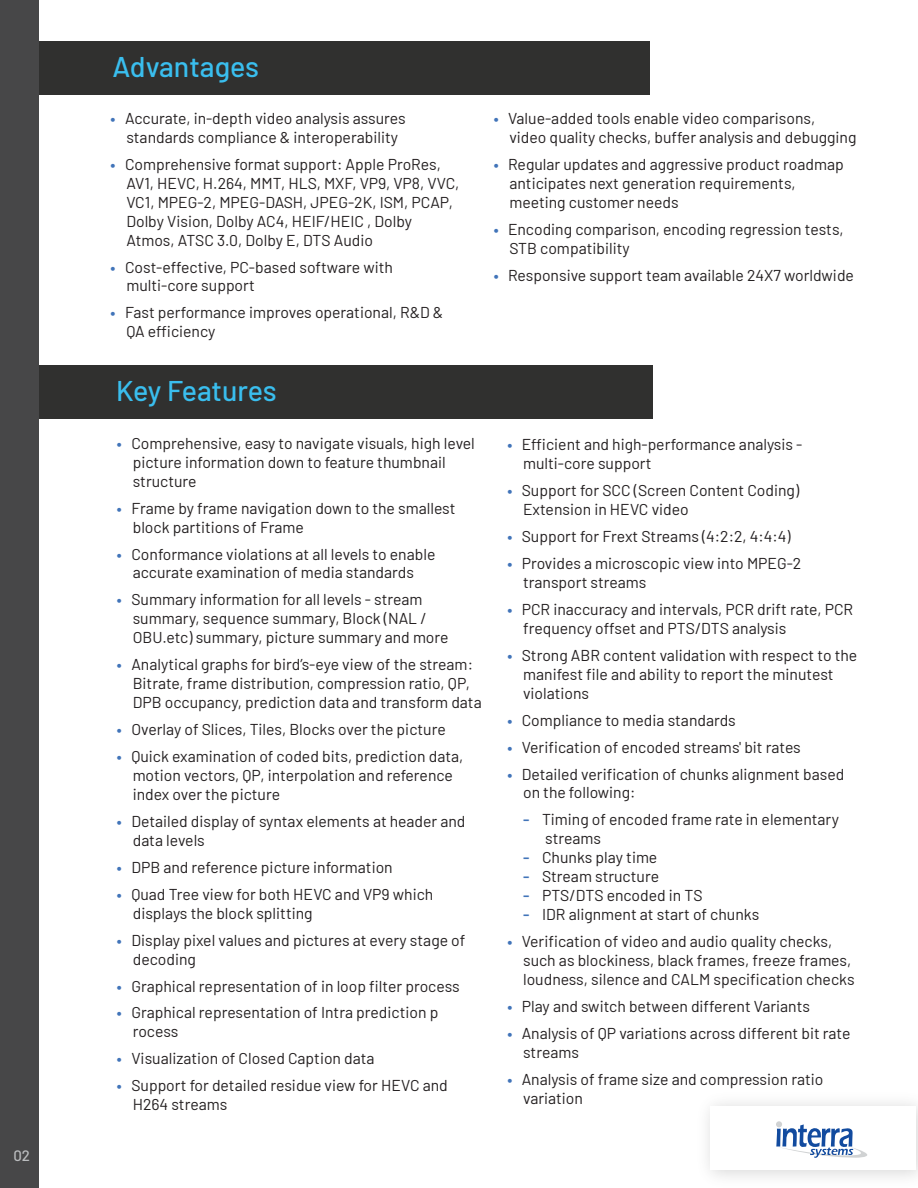
<style>
.page{position:relative;width:918px;height:1188px;background:#fff}
.page>*{position:absolute;margin:0;border:0;box-sizing:border-box;transform-origin:0 0}
.t1{font:500 28.5px "Barlow";letter-spacing:-.005em;color:#3abeee}
.t2{font:15.75px/18.9px "Barlow";color:#231f20}
.t3{font:500 15px "Barlow";color:#bbbdbf}
.s1{font-weight:600;color:#4174b9}
</style>
<div class="page">
<div style="left:6px;top:41px;width:644px;height:54px;background:#30302f"></div>
<div style="left:9px;top:365px;width:644px;height:53px;background:#30302f"></div>
<div style="left:0;top:0;width:39px;height:1188px;background:#474748"></div>
<svg style="left:776px;top:1121px;width:92px;height:37px"></svg>
<p class="t3" style="left:14px;top:1145px;width:18px">02</p>
<h1 class="t1" style="left:112px;top:46px;width:148px">Advantages</h1>
<p class="t2" style="left:111px;top:108px;width:297px;text-align:center"><span class="s1">•</span> Accurate, in-depth video analysis assures standards compliance &amp; interoperability</p>
<p class="t2" style="left:126px;top:154px;width:334px;text-indent:-16px"><span class="s1">•</span> Comprehensive format support: Apple ProRes, AV1, HEVC, H.264, MMT, HLS, MXF, VP9, VP8, VVC, VC1, MPEG-2, MPEG-DASH, JPEG-2K, ISM, PCAP, Dolby Vision, Dolby AC4, HEIF/HEIC , Dolby Atmos, ATSC 3.0, Dolby E, DTS Audio</p>
<p class="t2" style="left:126px;top:256px;width:268px;text-indent:-16px"><span class="s1">•</span> Cost-effective, PC-based software with multi-core support</p>
<p class="t2" style="left:126px;top:302px;width:318px;text-indent:-16px"><span class="s1">•</span> Fast performance improves operational, R&amp;D &amp;<br>QA efficiency</p>
<p class="t2" style="left:509px;top:108px;width:349px;text-indent:-16px"><span class="s1">•</span> Value-added tools enable video comparisons,<br>video quality checks, buffer analysis and debugging</p>
<p class="t2" style="left:509px;top:154px;width:336px;text-indent:-16px"><span class="s1">•</span> Regular updates and aggressive product roadmap anticipates next generation requirements, meeting customer needs</p>
<p class="t2" style="left:509px;top:218px;width:336px;text-indent:-16px"><span class="s1">•</span> Encoding comparison, encoding regression tests,<br>STB compatibility</p>
<p class="t2" style="left:494px;top:264px;width:362px"><span class="s1">•</span> Responsive support team available 24X7 worldwide</p>
<h1 class="t1" style="left:116px;top:370px;width:162px">Key Features</h1>
<p class="t2" style="left:133px;top:433px;width:344px;text-indent:-16px"><span class="s1">•</span> Comprehensive, easy to navigate visuals, high level picture information down to feature thumbnail structure</p>
<p class="t2" style="left:133px;top:497px;width:324px;text-indent:-16px"><span class="s1">•</span> Frame by frame navigation down to the smallest block partitions of Frame</p>
<p class="t2" style="left:117px;top:543px;width:320px;text-align:center"><span class="s1">•</span> Conformance violations at all levels to enable accurate examination of media standards</p>
<p class="t2" style="left:133px;top:589px;width:317px;text-indent:-16px"><span class="s1">•</span> Summary information for all levels - stream summary, sequence summary, Block (NAL /<br>OBU.etc) summary, picture summary and more</p>
<p class="t2" style="left:133px;top:654px;width:351px;text-indent:-16px"><span class="s1">•</span> Analytical graphs for bird’s-eye view of the stream:<br>Bitrate, frame distribution, compression ratio, QP,<br>DPB occupancy, prediction data and transform data</p>
<p class="t2" style="left:117px;top:719px;width:330px"><span class="s1">•</span> Overlay of Slices, Tiles, Blocks over the picture</p>
<p class="t2" style="left:133px;top:746px;width:332px;text-indent:-16px"><span class="s1">•</span> Quick examination of coded bits, prediction data, motion vectors, QP, interpolation and reference index over the picture</p>
<p class="t2" style="left:133px;top:810px;width:334px;text-indent:-16px"><span class="s1">•</span> Detailed display of syntax elements at header and data levels</p>
<p class="t2" style="left:117px;top:856px;width:277px"><span class="s1">•</span> DPB and reference picture information</p>
<p class="t2" style="left:133px;top:883px;width:302px;text-indent:-16px"><span class="s1">•</span> Quad Tree view for both HEVC and VP9 which displays the block splitting</p>
<p class="t2" style="left:133px;top:929px;width:334px;text-indent:-16px"><span class="s1">•</span> Display pixel values and pictures at every stage of decoding</p>
<p class="t2" style="left:117px;top:975px;width:344px"><span class="s1">•</span> Graphical representation of in loop filter process</p>
<p class="t2" style="left:133px;top:1002px;width:307px;text-indent:-16px"><span class="s1">•</span> Graphical representation of Intra prediction p rocess</p>
<p class="t2" style="left:117px;top:1048px;width:259px"><span class="s1">•</span> Visualization of Closed Caption data</p>
<p class="t2" style="left:133px;top:1075px;width:317px;text-indent:-16px"><span class="s1">•</span> Support for detailed residue view for HEVC and<br>H264 streams</p>
<p class="t2" style="left:523px;top:434px;width:281px;text-indent:-16px"><span class="s1">•</span> Efficient and high-performance analysis - multi-core support</p>
<p class="t2" style="left:523px;top:480px;width:278px;text-indent:-16px"><span class="s1">•</span> Support for SCC (Screen Content Coding)<br>Extension in HEVC video</p>
<p class="t2" style="left:507px;top:526px;width:285px"><span class="s1">•</span> Support for Frext Streams (4:2:2, 4:4:4)</p>
<p class="t2" style="left:523px;top:553px;width:280px;text-indent:-16px"><span class="s1">•</span> Provides a microscopic view into MPEG-2 transport streams</p>
<p class="t2" style="left:523px;top:599px;width:332px;text-indent:-16px"><span class="s1">•</span> PCR inaccuracy and intervals, PCR drift rate, PCR frequency offset and PTS/DTS analysis</p>
<p class="t2" style="left:523px;top:644px;width:336px;text-indent:-16px"><span class="s1">•</span> Strong ABR content validation with respect to the manifest file and ability to report the minutest violations</p>
<p class="t2" style="left:507px;top:709px;width:230px"><span class="s1">•</span> Compliance to media standards</p>
<p class="t2" style="left:507px;top:736px;width:295px"><span class="s1">•</span> Verification of encoded streams' bit rates</p>
<p class="t2" style="left:523px;top:763px;width:323px;text-indent:-16px"><span class="s1">•</span> Detailed verification of chunks alignment based on the following:</p>
<p class="t2" style="left:545px;top:809px;width:295px;text-indent:-22px"><span class="s1">-</span> Timing of encoded frame rate in elementary streams</p>
<p class="t2" style="left:523px;top:847px;width:136px"><span class="s1">-</span> Chunks play time</p>
<p class="t2" style="left:523px;top:866px;width:137px"><span class="s1">-</span> Stream structure</p>
<p class="t2" style="left:523px;top:885px;width:181px"><span class="s1">-</span> PTS/DTS encoded in TS</p>
<p class="t2" style="left:523px;top:904px;width:238px"><span class="s1">-</span> IDR alignment at start of chunks</p>
<p class="t2" style="left:523px;top:931px;width:333px;text-indent:-16px"><span class="s1">•</span> Verification of video and audio quality checks, such as blockiness, black frames, freeze frames, loudness, silence and CALM specification checks</p>
<p class="t2" style="left:507px;top:995px;width:304px"><span class="s1">•</span> Play and switch between different Variants</p>
<p class="t2" style="left:523px;top:1022px;width:329px;text-indent:-16px"><span class="s1">•</span> Analysis of QP variations across different bit rate streams</p>
<p class="t2" style="left:523px;top:1068px;width:302px;text-indent:-16px"><span class="s1">•</span> Analysis of frame size and compression ratio variation</p>
</div>
